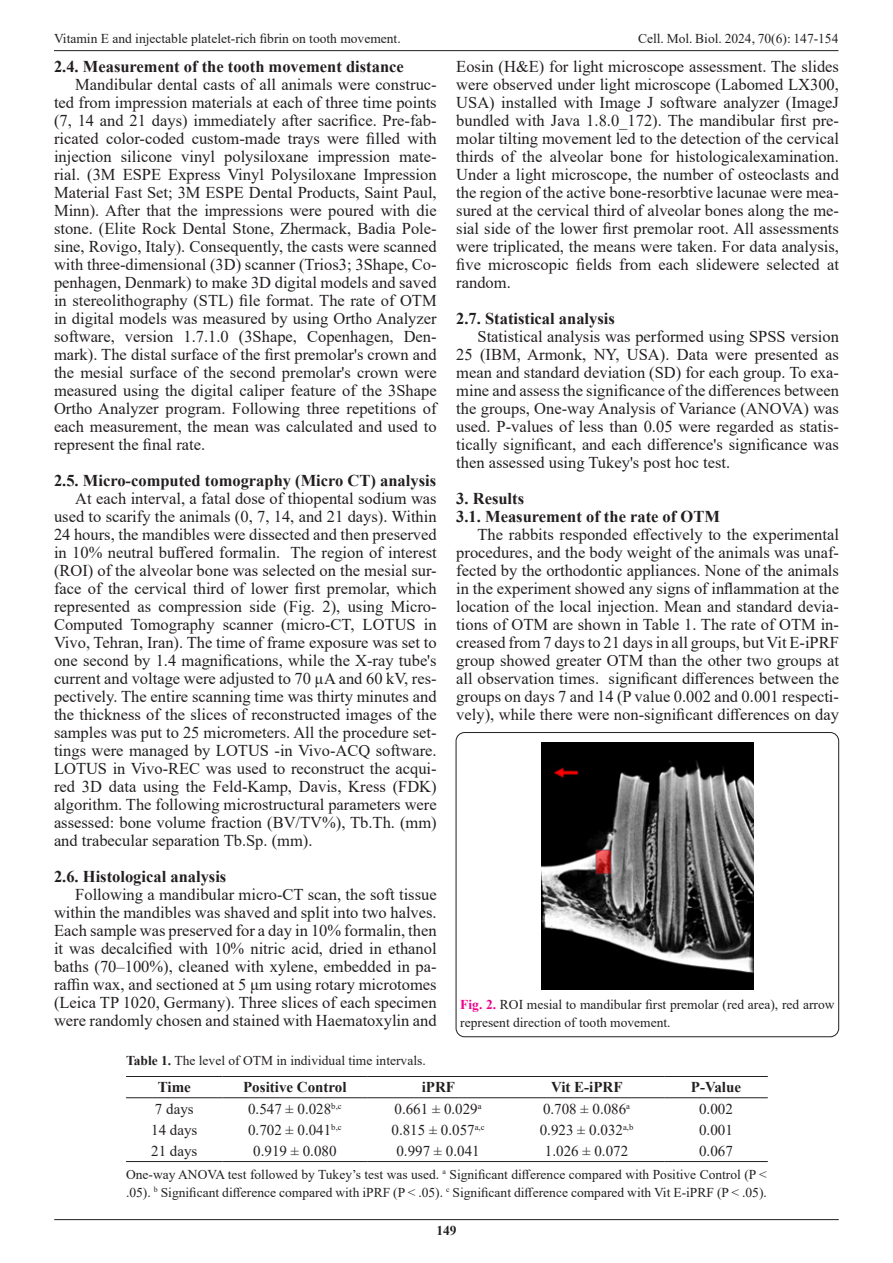
<style>
.page{position:relative;width:893px;height:1263px;background:#fff}
.page>*{position:absolute;margin:0;border:0;box-sizing:border-box;transform-origin:0 0}
.t1{font:16.5px/18px "Times New Roman";color:#231f20;text-align:justify}
.List_Paragraph{font:700 16.5px "Times New Roman";color:#231f20}
.t2{font:15px "Times New Roman";color:#231f20}
.t3{font:700 15px "Times New Roman";color:#231f20}
.t4{font:13.5px/18px "Times New Roman";color:#231f20}
.t5{font:700 13.5px "Times New Roman";color:#231f20}
.s1{font-weight:700;color:#ed028c}
.s2{font-weight:700}
</style>
<div class="page">
<hr style="left:54px;top:50px;width:784px;height:1px;background:#231f20">
<hr style="left:54px;top:1219px;width:785px;height:1px;background:#231f20">
<div style="left:456px;top:732px;width:383px;height:305px;border:1px solid #231f20;border-radius:9px"></div>
<img style="left:542px;top:742px;width:212px;height:247px">
<hr style="left:126px;top:1076px;width:97px;height:1px;background:#231f20">
<hr style="left:223px;top:1076px;width:144px;height:1px;background:#231f20">
<hr style="left:367px;top:1076px;width:142px;height:1px;background:#231f20">
<hr style="left:509px;top:1076px;width:155px;height:1px;background:#231f20">
<hr style="left:664px;top:1076px;width:104px;height:1px;background:#231f20">
<hr style="left:126px;top:1097px;width:97px;height:1px;background:#231f20">
<hr style="left:223px;top:1097px;width:144px;height:1px;background:#231f20">
<hr style="left:367px;top:1097px;width:142px;height:1px;background:#231f20">
<hr style="left:509px;top:1097px;width:155px;height:1px;background:#231f20">
<hr style="left:664px;top:1097px;width:104px;height:1px;background:#231f20">
<hr style="left:126px;top:1161px;width:97px;height:1px;background:#231f20">
<hr style="left:223px;top:1161px;width:144px;height:1px;background:#231f20">
<hr style="left:367px;top:1161px;width:142px;height:1px;background:#231f20">
<hr style="left:509px;top:1161px;width:155px;height:1px;background:#231f20">
<hr style="left:664px;top:1161px;width:104px;height:1px;background:#231f20">
<p class="t4" style="left:54px;top:29px;width:348px">Vitamin E and injectable platelet-rich fibrin on tooth movement.</p>
<p class="t4" style="left:638px;top:29px;width:202px">Cell. Mol. Biol. 2024, 70(6): 147-154</p>
<p class="t1" style="left:456px;top:57px;width:384px">Eosin (H&amp;E) for light microscope assessment. The slides were observed under light microscope (Labomed LX300, USA) installed with Image J software analyzer (ImageJ bundled with Java 1.8.0_172). The mandibular first pre&shy;molar tilting movement led to the detection of the cervical thirds of the alveolar bone for histologicalexamination.<br>Under a light microscope, the number of osteoclasts and the region of the active bone-resorbtive lacunae were mea&shy;sured at the cervical third of alveolar bones along the me&shy;sial side of the lower first premolar root. All assessments were triplicated, the means were taken. For data analysis, five microscopic fields from each slidewere selected at random.</p>
<p class="List_Paragraph" style="left:456px;top:307px;width:160px">2.7. Statistical analysis</p>
<p class="t1" style="left:456px;top:327px;width:384px;text-indent:21px">Statistical analysis was performed using SPSS version 25 (IBM, Armonk, NY, USA). Data were presented as mean and standard deviation (SD) for each group. To exa&shy;mine and assess the significance of the differences between the groups, One-way Analysis of Variance (ANOVA) was used. P-values of less than 0.05 were regarded as statis&shy;tically significant, and each difference's significance was then assessed using Tukey's post hoc test.</p>
<p class="List_Paragraph" style="left:456px;top:487px;width:69px">3. Results</p>
<p class="List_Paragraph" style="left:456px;top:505px;width:265px">3.1. Measurement of the rate of OTM</p>
<p class="t1" style="left:456px;top:525px;width:384px;text-indent:21px">The rabbits responded effectively to the experimental procedures, and the body weight of the animals was unaf&shy;fected by the orthodontic appliances. None of the animals in the experiment showed any signs of inflammation at the location of the local injection. Mean and standard devia&shy;tions of OTM are shown in Table 1. The rate of OTM in&shy;creased from 7 days to 21 days in all groups, but Vit E-iPRF group showed greater OTM than the other two groups at all observation times. significant differences between the groups on days 7 and 14 (P value 0.002 and 0.001 respecti&shy;vely), while there were non-significant differences on day</p>
<p class="List_Paragraph" style="left:54px;top:55px;width:351px">2.4. Measurement of the tooth movement distance</p>
<p class="t1" style="left:54px;top:75px;width:384px;text-indent:21px">Mandibular dental casts of all animals were construc&shy;ted from impression materials at each of three time points (7, 14 and 21 days) immediately after sacrifice. Pre-fab&shy;ricated color-coded custom-made trays were filled with injection silicone vinyl polysiloxane impression mate&shy;rial. (3M ESPE Express Vinyl Polysiloxane Impression Material Fast Set; 3M ESPE Dental Products, Saint Paul, Minn). After that the impressions were poured with die stone. (Elite Rock Dental Stone, Zhermack, Badia Pole&shy;sine, Rovigo, Italy). Consequently, the casts were scanned with three-dimensional (3D) scanner (Trios3; 3Shape, Co&shy;penhagen, Denmark) to make 3D digital models and saved in stereolithography (STL) file format. The rate of OTM in digital models was measured by using Ortho Analyzer software, version 1.7.1.0 (3Shape, Copenhagen, Den&shy;mark). The distal surface of the first premolar's crown and the mesial surface of the second premolar's crown were measured using the digital caliper feature of the 3Shape Ortho Analyzer program. Following three repetitions of each measurement, the mean was calculated and used to represent the final rate.</p>
<p class="List_Paragraph" style="left:54px;top:469px;width:384px">2.5. Micro-computed tomography (Micro CT) analysis</p>
<p class="t1" style="left:54px;top:489px;width:384px;text-indent:21px">At each interval, a fatal dose of thiopental sodium was used to scarify the animals (0, 7, 14, and 21 days). Within 24 hours, the mandibles were dissected and then preserved in 10% neutral buffered formalin. The region of interest (ROI) of the alveolar bone was selected on the mesial sur&shy;face of the cervical third of lower first premolar, which represented as compression side (Fig. 2), using Micro-Computed Tomography scanner (micro-CT, LOTUS in Vivo, Tehran, Iran). The time of frame exposure was set to one second by 1.4 magnifications, while the X-ray tube's current and voltage were adjusted to 70 µA and 60 kV, res&shy;pectively. The entire scanning time was thirty minutes and the thickness of the slices of reconstructed images of the samples was put to 25 micrometers. All the procedure set&shy;tings were managed by LOTUS -in Vivo-ACQ software.<br>LOTUS in Vivo-REC was used to reconstruct the acqui&shy;red 3D data using the Feld-Kamp, Davis, Kress (FDK) algorithm. The following microstructural parameters were assessed: bone volume fraction (BV/TV%), Tb.Th. (mm) and trabecular separation Tb.Sp. (mm).</p>
<p class="List_Paragraph" style="left:54px;top:865px;width:174px">2.6. Histological analysis</p>
<p class="t1" style="left:54px;top:885px;width:384px;text-indent:21px">Following a mandibular micro-CT scan, the soft tissue within the mandibles was shaved and split into two halves.<br>Each sample was preserved for a day in 10% formalin, then it was decalcified with 10% nitric acid, dried in ethanol baths (70–100%), cleaned with xylene, embedded in pa&shy;raffin wax, and sectioned at 5 μm using rotary microtomes (Leica TP 1020, Germany). Three slices of each specimen were randomly chosen and stained with Haematoxylin and</p>
<p class="t4" style="left:460px;top:995px;width:376px"><span class="s1">Fig. 2.</span> ROI mesial to mandibular first premolar (red area), red arrow represent direction of tooth movement.</p>
<p class="t4" style="left:126px;top:1051px;width:301px"><span class="s2">Table 1.</span> The level of OTM in individual time intervals.</p>
<p class="t3" style="left:158px;top:1076px;width:35px">Time</p>
<p class="t3" style="left:243px;top:1076px;width:105px">Positive Control</p>
<p class="t3" style="left:422px;top:1076px;width:35px">iPRF</p>
<p class="t3" style="left:551px;top:1076px;width:73px">Vit E-iPRF</p>
<p class="t3" style="left:691px;top:1076px;width:52px">P-Value</p>
<p class="t2" style="left:155px;top:1098px;width:40px">7 days</p>
<p class="t2" style="left:248px;top:1098px;width:95px">0.547 ± 0.028<sup>b,c</sup></p>
<p class="t2" style="left:394px;top:1098px;width:89px">0.661 ± 0.029<sup>a</sup></p>
<p class="t2" style="left:543px;top:1098px;width:89px">0.708 ± 0.086<sup>a</sup></p>
<p class="t2" style="left:699px;top:1098px;width:35px">0.002</p>
<p class="t2" style="left:151px;top:1119px;width:48px">14 days</p>
<p class="t2" style="left:248px;top:1119px;width:95px">0.702 ± 0.041<sup>b,c</sup></p>
<p class="t2" style="left:391px;top:1119px;width:95px">0.815 ± 0.057<sup>a,c</sup></p>
<p class="t2" style="left:540px;top:1119px;width:95px">0.923 ± 0.032<sup>a,b</sup></p>
<p class="t2" style="left:699px;top:1119px;width:35px">0.001</p>
<p class="t2" style="left:151px;top:1140px;width:48px">21 days</p>
<p class="t2" style="left:253px;top:1140px;width:85px">0.919 ± 0.080</p>
<p class="t2" style="left:396px;top:1140px;width:85px">0.997 ± 0.041</p>
<p class="t2" style="left:545px;top:1140px;width:85px">1.026 ± 0.072</p>
<p class="t2" style="left:699px;top:1140px;width:35px">0.067</p>
<p class="t4" style="left:126px;top:1165px;width:642px">One-way ANOVA test followed by Tukey’s test was used. <sup>a</sup> Significant difference compared with Positive Control (P &lt; .05). <sup>b</sup> Significant difference compared with iPRF (P &lt; .05). <sup>c</sup> Significant difference compared with Vit E-iPRF (P &lt; .05).</p>
<p class="t5" style="left:436px;top:1220px;width:22px">149</p>
</div>
